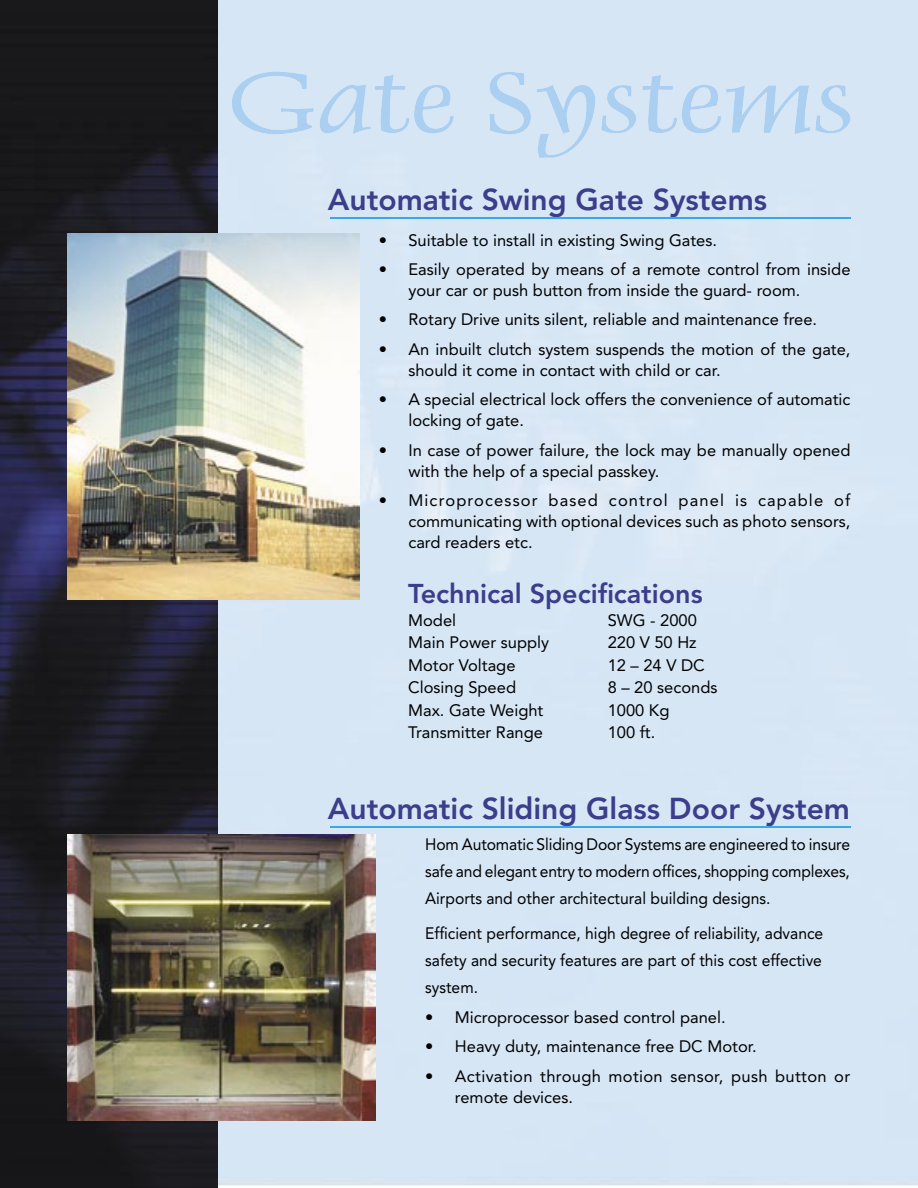
<style>
.page{position:relative;width:918px;height:1188px;background:#fff}
.page>*{position:absolute;margin:0;border:0;box-sizing:border-box;transform-origin:0 0}
.t1{font:800 30px "Avenir";color:#3c3d8b}
.t2{font:800 27px "Avenir";color:#3c3d8b}
.t3{font:16.5px/21px "Avenir";color:#000}
.t4{font:16.5px/27px "Avenir";color:#000;text-align:justify;scale:.95 1}
.t5{font:16.5px/21px "Avenir";letter-spacing:.02em;color:#000}
</style>
<div class="page">
<div style="left:217px;top:594px;width:489px;height:592px;background:#d6e6f5"></div>
<div style="left:706px;top:0;width:212px;height:1186px;background:#d6e6f5"></div>
<div style="left:217px;top:0;width:491px;height:594px;background:#d6e6f5"></div>
<img style="left:0;top:0;width:217px;height:1188px">
<img style="left:68px;top:233px;width:291px;height:367px">
<img style="left:232px;top:72px;width:490px;height:63px">
<img style="left:68px;top:835px;width:308px;height:285px">
<hr style="left:330px;top:217px;width:520px;height:1px;background:#3ca6e6">
<hr style="left:330px;top:826px;width:520px;height:2px;background:#3ca6e6">
<h1 class="t1" style="left:328px;top:182px;width:441px">Automatic Swing Gate Systems</h1>
<p class="t3" style="left:379px;top:229px;width:340px">• Suitable to install in existing Swing Gates.</p>
<p class="t3" style="left:408px;top:259px;width:444px;text-indent:-30px">• Easily operated by means of a remote control from inside your car or push button from in side the guard- room.</p>
<p class="t3" style="left:379px;top:309px;width:440px">• Rotary Drive units silent, reliable and main te nance free.</p>
<p class="t3" style="left:408px;top:339px;width:444px;text-indent:-30px">• An inbuilt clutch system suspends the motion of the gate, should it come in contact with child or car.</p>
<p class="t3" style="left:408px;top:389px;width:444px;text-indent:-30px">• A special electrical lock offers the con ve nience of automatic locking of gate.</p>
<p class="t3" style="left:408px;top:440px;width:444px;text-indent:-30px">• In case of power failure, the lock may be manually opened with the help of a special pass key.</p>
<p class="t3" style="left:408px;top:490px;width:444px;text-align:justify;text-indent:-30px">• Microprocessor based control panel is capable of com mu ni cat ing with optional devices such as photo sensors, card readers etc.</p>
<h2 class="t2" style="left:408px;top:578px;width:296px">Technical Specifications</h2>
<p class="t3" style="left:408px;top:609px;width:49px">Model</p>
<p class="t3" style="left:608px;top:609px;width:91px">SWG - 2000</p>
<p class="t3" style="left:408px;top:632px;width:142px">Main Power supply</p>
<p class="t3" style="left:608px;top:632px;width:90px">220 V 50 Hz</p>
<p class="t3" style="left:408px;top:654px;width:109px">Motor Voltage</p>
<p class="t3" style="left:608px;top:654px;width:99px">12 – 24 V DC</p>
<p class="t3" style="left:408px;top:677px;width:109px">Closing Speed</p>
<p class="t3" style="left:608px;top:677px;width:111px">8 – 20 seconds</p>
<p class="t3" style="left:408px;top:699px;width:137px">Max. Gate Weight</p>
<p class="t3" style="left:608px;top:699px;width:63px">1000 Kg</p>
<p class="t3" style="left:408px;top:722px;width:136px">Transmitter Range</p>
<p class="t3" style="left:608px;top:722px;width:49px">100 ft.</p>
<h1 class="t1" style="left:328px;top:791px;width:524px">Automatic Sliding Glass Door System</h1>
<p class="t4" style="left:425px;top:830px;width:449px">Hom Automatic Sliding Door Systems are engineered to insure safe and elegant entry to modern of fic es, shopping complexes, Airports and other ar chi tec tur al building designs.</p>
<p class="t4" style="left:425px;top:920px;width:421px">Efficient performance, high degree of reliability, advance safety and security features are part of this cost effective system.</p>
<p class="t3" style="left:425px;top:1006px;width:302px">• Microprocessor based control panel.</p>
<p class="t3" style="left:425px;top:1036px;width:333px">• Heavy duty, maintenance free DC Motor.</p>
<p class="t5" style="left:455px;top:1065px;width:397px;text-indent:-30px">• Activation through motion sensor, push button or remote devices.</p>
</div>
